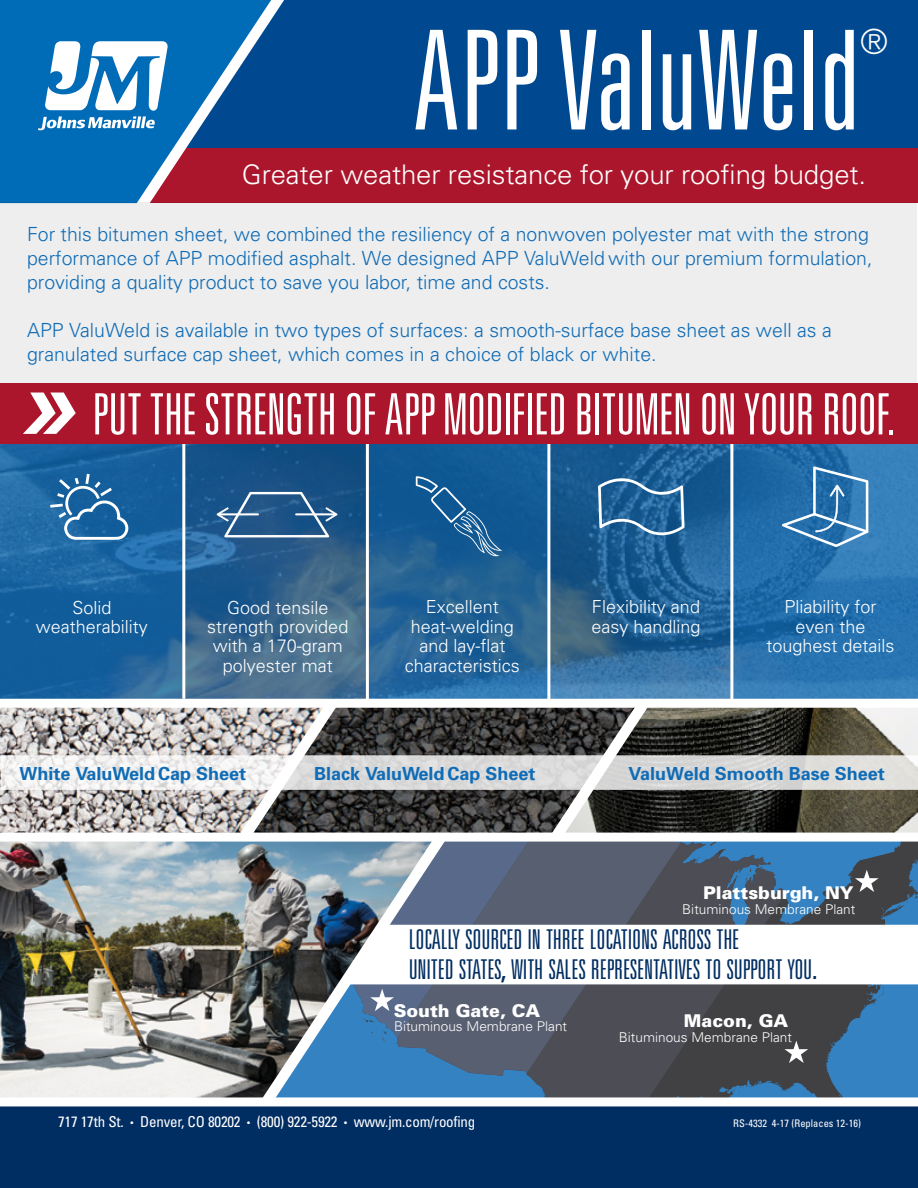
<style>
.page{position:relative;width:918px;height:1188px;background:#fff}
.page>*{position:absolute;margin:0;border:0;box-sizing:border-box;transform-origin:0 0}
.t1{font:300 ultra-condensed 138px "Univers";letter-spacing:.01em;color:#fff}
.t2{font:300 ultra-condensed 57px "Univers";letter-spacing:-.015em;color:#fff}
.t3{font:300 ultra-condensed 34.95px "Univers";color:#fff}
.t4{font:300 ultra-condensed 27.3px/30px "Univers";letter-spacing:-.005em;color:#002d62}
.t5{font:300 27px "Univers";letter-spacing:-.005em;color:#fff}
.t6{font:300 19.5px/24px "Univers";color:#106cb6}
.t7{font:300 18px/19.5px "Univers";color:#fff;text-align:center}
.t8{font:700 18px "Univers";color:#106cb6}
.t9{font:900 17.55px "Univers";color:#fff}
.t10{font:condensed 15px "Univers";letter-spacing:-.015em;color:#fff}
.t11{font:300 13.5px "Univers";color:#fff}
.t12{font:condensed 10.5px "Univers";color:#fff}
.s1{font-size:39px}
.s2{font-size:9px}
</style>
<div class="page">
<svg style="left:446px;top:1028px;width:472px;height:69px;background:#37709e"></svg>
<svg style="left:484px;top:1028px;width:301px;height:69px;background:#414e5b"></svg>
<svg style="left:446px;top:1028px;width:236px;height:48px;background:#4f5562"></svg>
<svg style="left:784px;top:1041px;width:24px;height:22px"></svg>
<img style="left:0;top:842px;width:262px;height:255px">
<div style="left:0;top:0;width:918px;height:156px;background:#004990"></div>
<div style="left:0;top:148px;width:918px;height:54px;background:#ac162c"></div>
<div style="left:0;top:0;width:38px;height:203px;background:#006bb6"></div>
<svg style="left:38px;top:0;width:246px;height:202px"></svg>
<div style="left:1px;top:202px;width:916px;height:209px;background:#eee"></div>
<svg style="left:0;top:444px;width:182px;height:255px;background:#19639f"></svg>
<svg style="left:185px;top:444px;width:181px;height:255px;background:#31628b"></svg>
<svg style="left:369px;top:444px;width:178px;height:255px;background:#1f6197"></svg>
<svg style="left:550px;top:444px;width:180px;height:255px;background:#276496"></svg>
<svg style="left:733px;top:442px;width:185px;height:257px;background:#2a74b0"></svg>
<svg style="left:50px;top:474px;width:78px;height:66px;background:#3c7aad"></svg>
<svg style="left:262px;top:1028px;width:184px;height:69px;background:#457dab"></svg>
<div style="left:0;top:1101px;width:918px;height:87px;background:#002d62"></div>
<div style="left:0;top:1097px;width:918px;height:9px;background:#fff"></div>
<svg style="left:598px;top:477px;width:87px;height:58px;background:#3d76a4"></svg>
<svg style="left:782px;top:466px;width:87px;height:81px;background:#4383b7"></svg>
<svg style="left:217px;top:492px;width:120px;height:45px;background:#3e6d99"></svg>
<svg style="left:416px;top:476px;width:86px;height:80px;background:#23659a"></svg>
<div style="left:0;top:383px;width:917px;height:61px;background:#ac162c"></div>
<svg style="left:23px;top:393px;width:53px;height:41px"></svg>
<img style="left:1px;top:707px;width:917px;height:321px">
<h1 class="t1" style="left:413px;top:9px;width:447px">APP ValuWeld</h1>
<h3 class="t3" style="left:860px;top:23px;width:29px">®</h3>
<h3 class="t5" style="left:242px;top:158px;width:626px">Greater weather resistance for your roofing budget.</h3>
<p class="t6" style="left:27px;top:222px;width:847px">For this bitumen sheet, we combined the resiliency of a nonwoven polyester mat with the strong performance of APP modified asphalt. We designed APP ValuWeld with our premium formulation, providing a quality product to save you labor, time and costs.</p>
<p class="t6" style="left:27px;top:318px;width:806px">APP ValuWeld is available in two types of surfaces: a smooth-surface base sheet as well as a granulated surface cap sheet, which comes in a choice of black or white.</p>
<h2 class="t2" style="left:92px;top:385px;width:804px">PUT THE STRENGTH OF APP MODIFIED BITUMEN ON YOUR ROOF.</h2>
<p class="t7" style="left:36px;top:597px;width:113px">Solid weatherability</p>
<p class="t7" style="left:207px;top:597px;width:143px">Good tensile strength provided with a 170-gram polyester mat</p>
<p class="t7" style="left:405px;top:597px;width:116px">Excellent heat-welding and lay-flat characteristics</p>
<p class="t7" style="left:591px;top:597px;width:111px;text-align:left">Flexibility and easy handling</p>
<p class="t7" style="left:766px;top:597px;width:130px">Pliability for even the toughest details</p>
<p class="t8" style="left:20px;top:762px;width:228px">White ValuWeld Cap Sheet</p>
<p class="t8" style="left:314px;top:762px;width:223px">Black ValuWeld Cap Sheet</p>
<p class="t8" style="left:628px;top:762px;width:258px">ValuWeld Smooth Base Sheet</p>
<p class="t9" style="left:703px;top:882px;width:152px">Plattsburgh, NY</p>
<p class="t11" style="left:682px;top:901px;width:175px">Bituminous Membrane Plant</p>
<h3 class="t4" style="left:409px;top:924px;width:410px">LOCALLY SOURCED IN THREE LOCATIONS ACROSS THE<br>UNITED STATES<span class="s1">,</span> WITH SALES REPRESENTATIVES TO SUPPORT YOU<span class="s1">.</span></h3>
<p class="t9" style="left:394px;top:999px;width:148px">South Gate, CA</p>
<p class="t11" style="left:394px;top:1018px;width:175px">Bituminous Membrane Plant</p>
<p class="t9" style="left:684px;top:1010px;width:106px">Macon, GA</p>
<p class="t11" style="left:619px;top:1029px;width:175px">Bituminous Membrane Plant</p>
<p class="t10" style="left:58px;top:1112px;width:419px">717 17th St. <span class="s2">•</span> Denver, CO 80202 <span class="s2">•</span> (800) 922-5922 <span class="s2">•</span> www.jm.com/roofing</p>
<p class="t12" style="left:733px;top:1117px;width:129px">RS-4332 4-17 (Replaces 12-16)</p>
</div>
